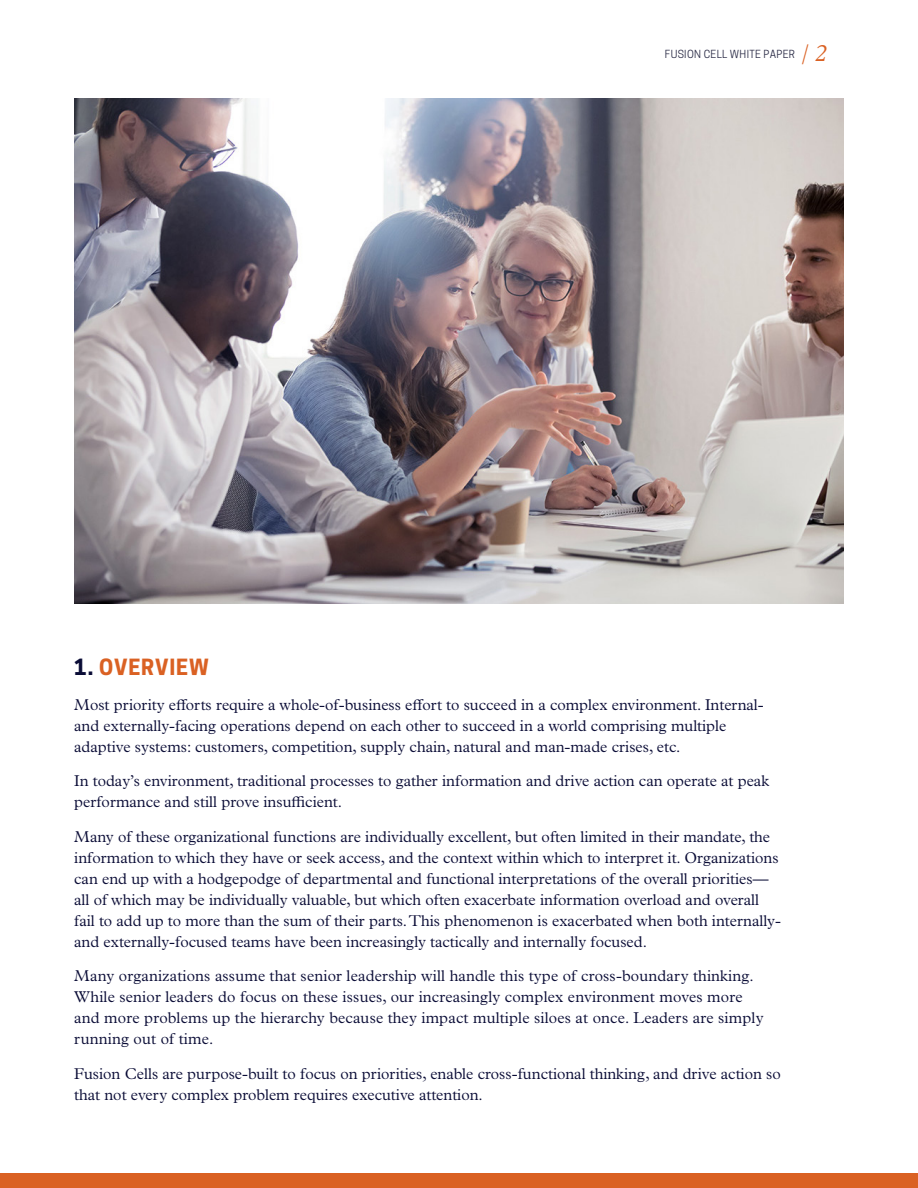
<style>
.page{position:relative;width:918px;height:1188px;background:#fff}
.page>*{position:absolute;margin:0;border:0;box-sizing:border-box;transform-origin:0 0}
.t1{font:italic 300 24px "Plantin MT Pro";color:#da6123}
.t2{font:700 21px "Cooper Hewitt";letter-spacing:.04em;color:#da6123}
.t3{font:300 15.75px/21px "Plantin MT Pro";color:#0a0c36}
.t4{font:10.5px "Cooper Hewitt";letter-spacing:.03em;color:#282944}
.s1{color:#0a0c36}
</style>
<div class="page">
<div style="left:0;top:1173px;width:918px;height:15px;background:#da6123"></div>
<img style="left:74px;top:98px;width:770px;height:506px">
<p class="t4" style="left:665px;top:48px;width:132px">FUSION CELL WHITE PAPER</p>
<h1 class="t1" style="left:801px;top:40px;width:27px">/ 2</h1>
<p class="t2" style="left:74px;top:655px;width:136px"><span class="s1">1.</span> OVERVIEW</p>
<p class="t3" style="left:74px;top:694px;width:691px">Most priority efforts require a whole-of-business effort to succeed in a complex environment. Internal&shy;and externally-facing operations depend on each other to succeed in a world comprising multiple adaptive systems: customers, competition, supply chain, natural and man-made crises, etc.</p>
<p class="t3" style="left:74px;top:770px;width:696px">In today’s environment, traditional processes to gather information and drive action can operate at peak performance and still prove insufficient.</p>
<p class="t3" style="left:74px;top:826px;width:708px">Many of these organizational functions are individually excellent, but often limited in their mandate, the information to which they have or seek access, and the context within which to interpret it. Organizations can end up with a hodgepodge of departmental and functional interpretations of the overall priorities— all of which may be individually valuable, but which often exacerbate information overload and overall fail to add up to more than the sum of their parts. This phenomenon is exacerbated when both internally&shy;and externally-focused teams have been increasingly tactically and internally focused.</p>
<p class="t3" style="left:74px;top:965px;width:691px">Many organizations assume that senior leadership will handle this type of cross-boundary thinking.<br>While senior leaders do focus on these issues, our increasingly complex environment moves more and more problems up the hierarchy because they impact multiple siloes at once. Leaders are simply running out of time.</p>
<p class="t3" style="left:74px;top:1063px;width:708px">Fusion Cells are purpose-built to focus on priorities, enable cross-functional thinking, and drive action so that not every complex problem requires executive attention.</p>
</div>
